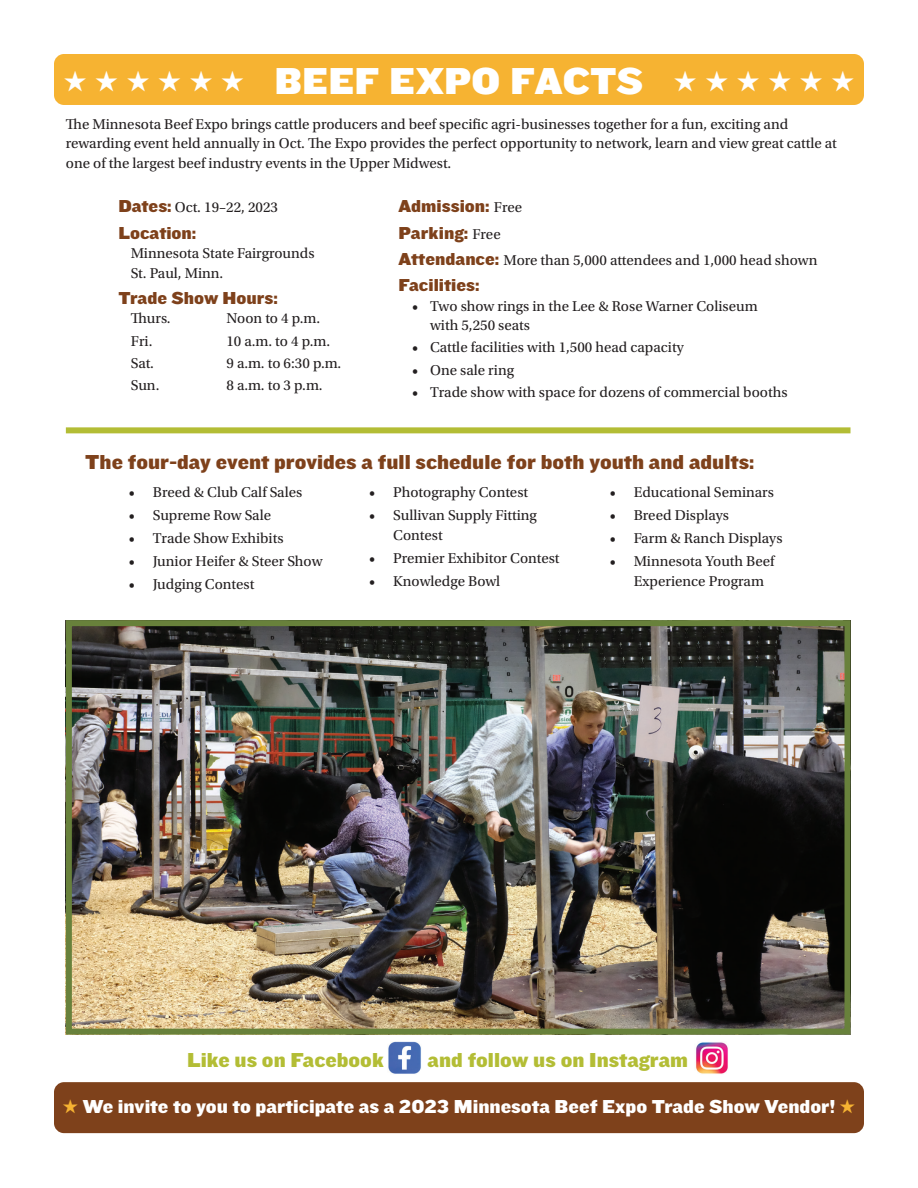
<style>
.page{position:relative;width:918px;height:1188px;background:#fff}
.page>*{position:absolute;margin:0;border:0;box-sizing:border-box;transform-origin:0 0}
.t1{font:39px "Knockout 72 Full Cruiserwt";color:#fff}
.t2{font:21px "Knockout 72 Full Cruiserwt";color:#7e411b}
.t3{font:21px "Knockout 72 Full Cruiserwt";color:#b3bd35}
.t4{font:19.5px "Knockout 72 Full Cruiserwt";color:#fff}
.t5{font:18px/26.2px "Knockout 72 Full Cruiserwt";color:#7e411b}
.t6{font:15px/19.5px "Utopia Std";color:#231f20}
.s1{font-family:"Knockout 72 Full Cruiserwt";font-size:18px;color:#7e411b}
.s2{font-family:"Utopia Std";font-size:15px;color:#231f20}
.s3{color:#f6b332}
</style>
<div class="page">
<div style="left:66px;top:427px;width:785px;height:6px;background:#b3bd35"></div>
<div style="left:54px;top:1082px;width:810px;height:51px;background:#7e411b;border-radius:10px"></div>
<img style="left:73px;top:627px;width:770px;height:401px">
<div style="left:66px;top:620px;width:784px;height:415px;border:6px solid #68813b"></div>
<div style="left:54px;top:54px;width:810px;height:51px;background:#f6b332;border-radius:10px"></div>
<img style="left:388px;top:1041px;width:33px;height:33px">
<img style="left:696px;top:1042px;width:32px;height:32px">
<h1 class="t1" style="left:63px;top:54px;width:793px">★ ★ ★ ★ ★ ★ BEEF EXPO FACTS ★ ★ ★ ★ ★ ★</h1>
<p class="t6" style="left:66px;top:114px;width:773px">The Minnesota Beef Expo brings cattle producers and beef specific agri-businesses together for a fun, exciting and rewarding event held annually in Oct. The Expo provides the perfect opportunity to network, learn and view great cattle at one of the largest beef industry events in the Upper Midwest.</p>
<p class="t6" style="left:118px;top:198px;width:161px"><span class="s1">Dates:</span> Oct. 19–22, 2023</p>
<p class="t5" style="left:118px;top:219px;width:79px">Location:</p>
<p class="t6" style="left:131px;top:244px;width:185px">Minnesota State Fairgrounds<br>St. Paul, Minn.</p>
<p class="t5" style="left:118px;top:284px;width:161px">Trade Show Hours:</p>
<p class="t6" style="left:131px;top:309px;width:41px">Thurs.</p>
<p class="t6" style="left:226px;top:309px;width:95px">Noon to 4 p.m.</p>
<p class="t6" style="left:131px;top:331px;width:23px">Fri.</p>
<p class="t6" style="left:226px;top:331px;width:105px">10 a.m. to 4 p.m.</p>
<p class="t6" style="left:131px;top:353px;width:25px">Sat.</p>
<p class="t6" style="left:226px;top:353px;width:116px">9 a.m. to 6:30 p.m.</p>
<p class="t6" style="left:131px;top:376px;width:30px">Sun.</p>
<p class="t6" style="left:226px;top:376px;width:98px">8 a.m. to 3 p.m.</p>
<p class="t5" style="left:399px;top:193px;width:125px">Admission: <span class="s2">Free<br></span>Parking: <span class="s2">Free</span></p>
<p class="t6" style="left:399px;top:251px;width:420px"><span class="s1">Attendance:</span> More than 5,000 attendees and 1,000 head shown</p>
<p class="t5" style="left:399px;top:271px;width:83px">Facilities:</p>
<p class="t6" style="left:430px;top:296px;width:329px;text-indent:-18px">• Two show rings in the Lee &amp; Rose Warner Coliseum with 5,250 seats</p>
<p class="t6" style="left:412px;top:338px;width:273px">• Cattle facilities with 1,500 head capacity</p>
<p class="t6" style="left:412px;top:360px;width:104px">• One sale ring</p>
<p class="t6" style="left:412px;top:382px;width:377px">• Trade show with space for dozens of commercial booths</p>
<h2 class="t2" style="left:85px;top:448px;width:670px">The four-day event provides a full schedule for both youth and adults:</h2>
<p class="t6" style="left:129px;top:483px;width:175px">• Breed &amp; Club Calf Sales</p>
<p class="t6" style="left:129px;top:506px;width:144px">• Supreme Row Sale</p>
<p class="t6" style="left:129px;top:529px;width:156px">• Trade Show Exhibits</p>
<p class="t6" style="left:129px;top:552px;width:195px">• Junior Heifer &amp; Steer Show</p>
<p class="t6" style="left:129px;top:575px;width:127px">• Judging Contest</p>
<p class="t6" style="left:369px;top:483px;width:160px">• Photography Contest</p>
<p class="t6" style="left:393px;top:506px;width:145px;text-indent:-24px">• Sullivan Supply Fitting<br>Contest</p>
<p class="t6" style="left:369px;top:548px;width:192px">• Premier Exhibitor Contest</p>
<p class="t6" style="left:369px;top:571px;width:133px">• Knowledge Bowl</p>
<p class="t6" style="left:610px;top:483px;width:166px">• Educational Seminars</p>
<p class="t6" style="left:610px;top:506px;width:121px">• Breed Displays</p>
<p class="t6" style="left:610px;top:529px;width:174px">• Farm &amp; Ranch Displays</p>
<p class="t6" style="left:634px;top:552px;width:142px;text-indent:-24px">• Minnesota Youth Beef<br>Experience Program</p>
<h2 class="t3" style="left:187px;top:1045px;width:198px">Like us on Facebook</h2>
<h2 class="t3" style="left:428px;top:1045px;width:262px">and follow us on Instagram</h2>
<h3 class="t4" style="left:63px;top:1093px;width:794px"><span class="s3">★</span> We invite to you to participate as a 2023 Minnesota Beef Expo Trade Show Vendor! <span class="s3">★</span></h3>
</div>
